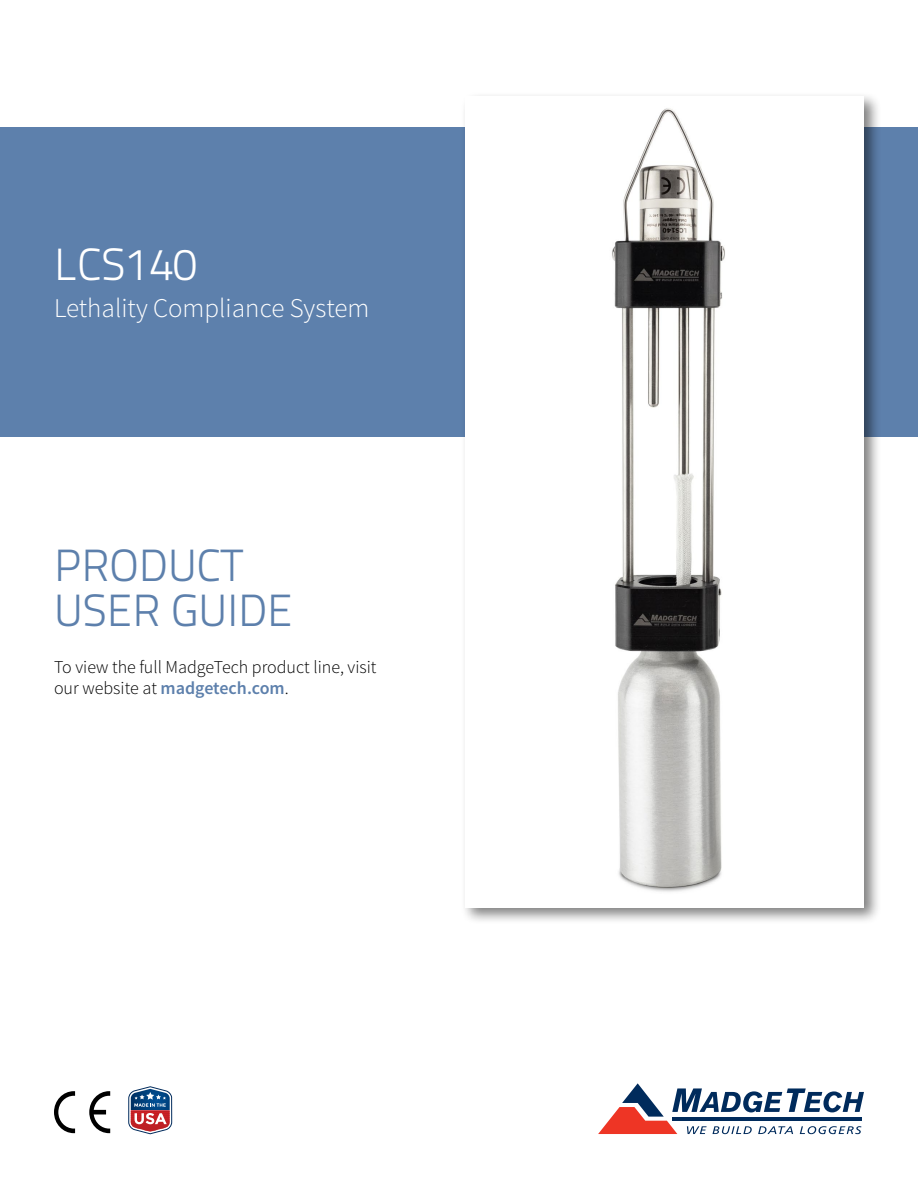
<style>
.page{position:relative;width:918px;height:1188px;background:#fff}
.page>*{position:absolute;margin:0;border:0;box-sizing:border-box;transform-origin:0 0}
.t1{font:300 45px/45.8px "Titillium Text 22 L";color:#5d80ac}
.t2{font:300 45px "Titillium Text 22 L";color:#fff}
.t3{font:300 27px "Source Sans Pro";color:#fff}
.t4{font:300 18px/21.6px "Source Sans Pro";color:#000}
.s1{font-weight:600;color:#5d80ac}
</style>
<div class="page">
<div style="left:0;top:127px;width:918px;height:309px;background:#5d80ac"></div>
<div style="left:461px;top:92px;width:421px;height:833px;background:#000;opacity:.5"></div>
<div style="left:466px;top:96px;width:398px;height:811px;background:#fff"></div>
<svg style="left:128px;top:1086px;width:44px;height:48px"></svg>
<svg style="left:89px;top:1091px;width:21px;height:42px"></svg>
<svg style="left:54px;top:1091px;width:21px;height:42px"></svg>
<svg style="left:598px;top:1083px;width:266px;height:51px"></svg>
<hr style="left:672px;top:1117px;width:190px;height:3px;background:#002b5c">
<img style="left:612px;top:108px;width:113px;height:784px">
<h1 class="t2" style="left:54px;top:232px;width:145px">LCS140</h1>
<h2 class="t3" style="left:54px;top:292px;width:317px">Lethality Compliance System</h2>
<h1 class="t1" style="left:54px;top:540px;width:240px">PRODUCT<br>USER GUIDE</h1>
<p class="t4" style="left:54px;top:656px;width:324px">To view the full MadgeTech product line, visit our website at <span class="s1">madgetech.com</span>.</p>
</div>
